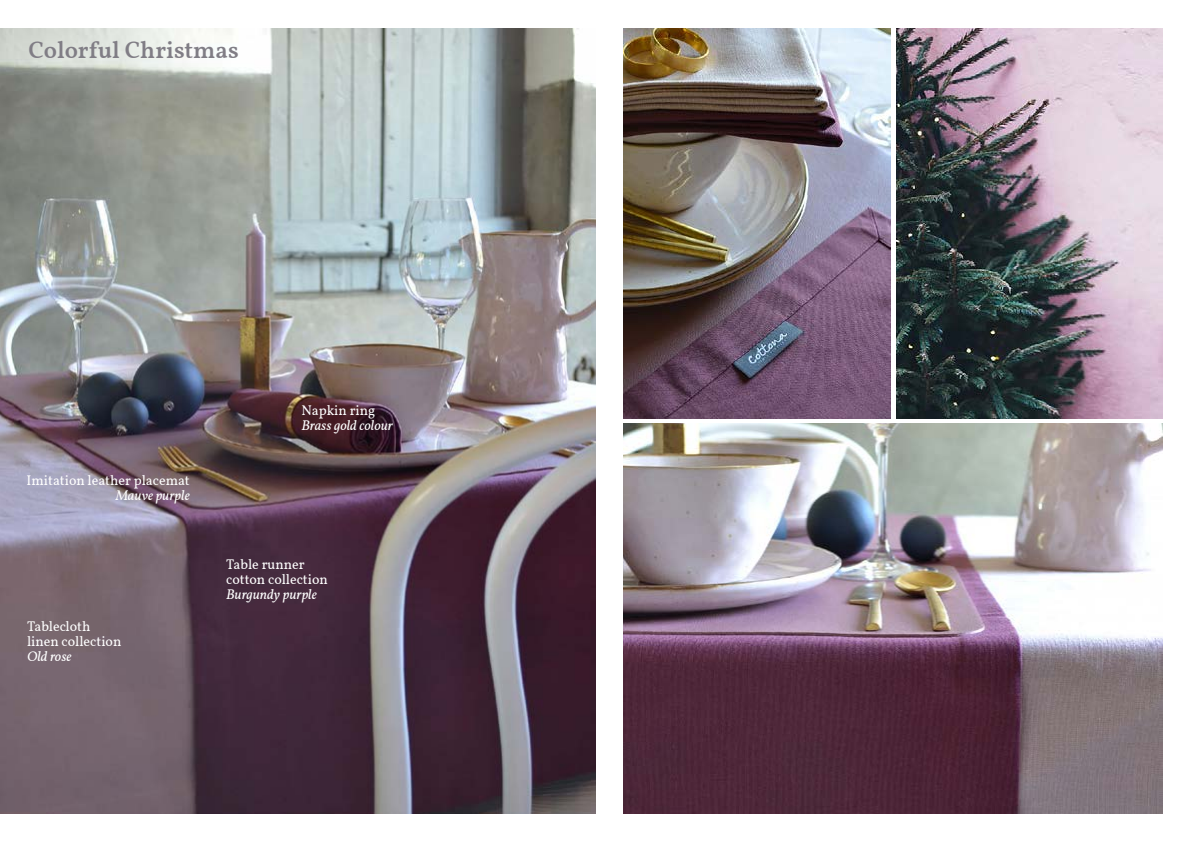
<style>
.page{position:relative;width:1191px;height:842px;background:#fff}
.page>*{position:absolute;margin:0;border:0;box-sizing:border-box;transform-origin:0 0}
.t1{font:600 24px "Vollkorn";color:#807d85}
.t2{font:14px/15px "Vollkorn";color:#fff}
.t3{font:italic 14px "Vollkorn";color:#fff}
</style>
<div class="page">
<img style="left:624px;top:28px;width:266px;height:390px">
<img style="left:0;top:28px;width:595px;height:786px">
<img style="left:624px;top:424px;width:538px;height:390px">
<img style="left:896px;top:28px;width:266px;height:390px">
<h1 class="t1" style="left:28px;top:32px;width:212px">Colorful Christmas</h1>
<p class="t2" style="left:27px;top:473px;width:165px">Imitation leather placemat</p>
<p class="t3" style="left:116px;top:485px;width:75px">Mauve purple</p>
<p class="t2" style="left:301px;top:403px;width:75px">Napkin ring</p>
<p class="t3" style="left:301px;top:414px;width:93px">Brass gold colour</p>
<p class="t2" style="left:27px;top:619px;width:96px">Tablecloth linen collection</p>
<p class="t3" style="left:27px;top:646px;width:46px">Old rose</p>
<p class="t2" style="left:226px;top:557px;width:103px">Table runner cotton collection</p>
<p class="t3" style="left:226px;top:584px;width:92px">Burgundy purple</p>
</div>
